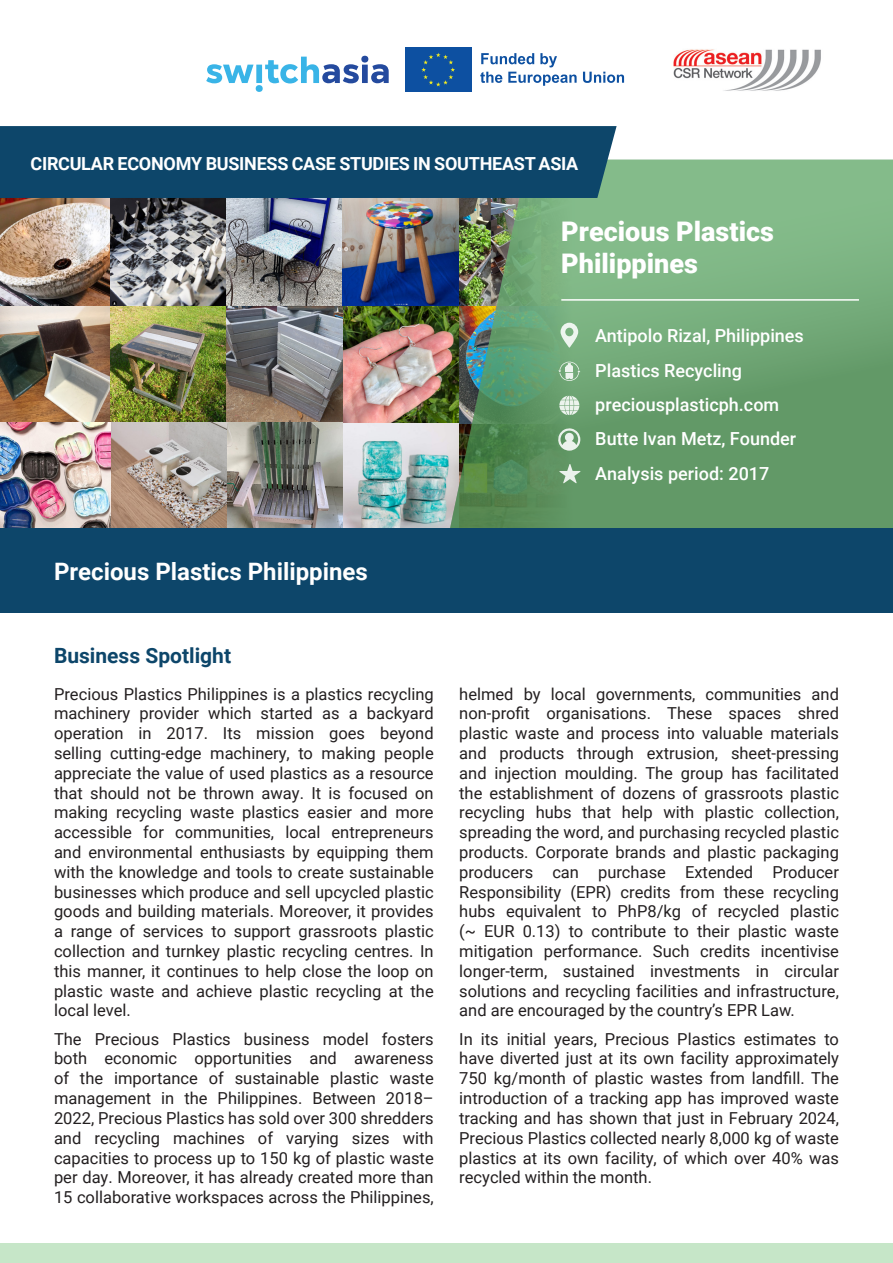
<style>
.page{position:relative;width:893px;height:1263px;background:#fff}
.page>*{position:absolute;margin:0;border:0;box-sizing:border-box;transform-origin:0 0}
.t1{font:900 27px/32.4px "Roboto";color:#fff}
.headline{font:700 24px "Roboto";color:#fff}
.heading{font:700 21px "Roboto";color:#0d466a}
.t2{font:500 18px/34.3px "Roboto";color:#fff}
.t3{font:700 18px "Roboto";letter-spacing:-.015em;color:#fff}
.body{font:16.5px/19.8px "Roboto";color:#231f20;text-align:justify}
</style>
<div class="page">
<div style="left:0;top:1244px;width:893px;height:19px;background:#c6e6c8"></div>
<img style="left:0;top:198px;width:414px;height:331px">
<div style="left:405px;top:47px;width:67px;height:45px;background:#0d50a1"></div>
<svg style="left:421px;top:53px;width:34px;height:34px"></svg>
<svg style="left:480px;top:53px;width:97px;height:33px"></svg>
<svg style="left:583px;top:72px;width:41px;height:11px"></svg>
<svg style="left:206px;top:56px;width:183px;height:36px"></svg>
<img style="left:673px;top:49px;width:148px;height:42px">
<img style="left:414px;top:160px;width:479px;height:369px">
<hr style="left:561px;top:299px;width:298px;height:2px;background:#fff">
<svg style="left:559px;top:396px;width:20px;height:19px"></svg>
<svg style="left:560px;top:323px;width:18px;height:25px"></svg>
<div style="left:0;top:126px;width:617px;height:72px;background:#0d466a"></div>
<svg style="left:559px;top:464px;width:22px;height:19px"></svg>
<svg style="left:558px;top:428px;width:22px;height:23px"></svg>
<svg style="left:558px;top:361px;width:22px;height:20px"></svg>
<div style="left:0;top:529px;width:893px;height:84px;background:#0d466a"></div>
<p class="t3" style="left:31px;top:151px;width:549px">CIRCULAR ECONOMY BUSINESS CASE STUDIES IN SOUTHEAST ASIA</p>
<p class="t1" style="left:561px;top:214px;width:214px">Precious Plastics<br>Philippines</p>
<p class="t2" style="left:595px;top:318px;width:210px">Antipolo Rizal, Philippines<br>Plastics Recycling preciousplasticph.com<br>Butte Ivan Metz, Founder<br>Analysis period: 2017</p>
<p class="headline" style="left:54px;top:555px;width:315px">Precious Plastics Philippines</p>
<p class="heading" style="left:54px;top:640px;width:179px">Business Spotlight</p>
<p class="body" style="left:54px;top:683px;width:381px">Precious Plastics Philippines is a plastics recycling machinery provider which started as a backyard operation in 2017. Its mission goes beyond selling cutting-edge machinery, to making people appreciate the value of used plastics as a resource that should not be thrown away. It is focused on making recycling waste plastics easier and more accessible for communities, local entrepreneurs and environmental enthusiasts by equipping them with the knowledge and tools to create sustainable businesses which produce and sell upcycled plastic goods and building materials. Moreover, it provides a range of services to support grassroots plastic collection and turnkey plastic recycling centres. In this manner, it continues to help close the loop on plastic waste and achieve plastic recycling at the local level.</p>
<p class="body" style="left:54px;top:1028px;width:381px">The Precious Plastics business model fosters both economic opportunities and awareness of the importance of sustainable plastic waste management in the Philippines. Between 2018– 2022, Precious Plastics has sold over 300 shredders and recycling machines of varying sizes with capacities to process up to 150 kg of plastic waste per day. Moreover, it has already created more than 15 collaborative workspaces across the Philippines,</p>
<p class="body" style="left:459px;top:683px;width:381px">helmed by local governments, communities and non-profit organisations. These spaces shred plastic waste and process into valuable materials and products through extrusion, sheet-pressing and injection moulding. The group has facilitated the establishment of dozens of grassroots plastic recycling hubs that help with plastic collection, spreading the word, and purchasing recycled plastic products. Corporate brands and plastic packaging producers can purchase Extended Producer Responsibility (EPR) credits from these recycling hubs equivalent to PhP8/kg of recycled plastic (~ EUR 0.13) to contribute to their plastic waste mitigation performance. Such credits incentivise longer-term, sustained investments in circular solutions and recycling facilities and infrastructure, and are encouraged by the country’s EPR Law.</p>
<p class="body" style="left:459px;top:1028px;width:381px">In its initial years, Precious Plastics estimates to have diverted just at its own facility approximately 750 kg/month of plastic wastes from landfill. The introduction of a tracking app has improved waste tracking and has shown that just in February 2024, Precious Plastics collected nearly 8,000 kg of waste plastics at its own facility, of which over 40% was recycled within the month.</p>
</div>
